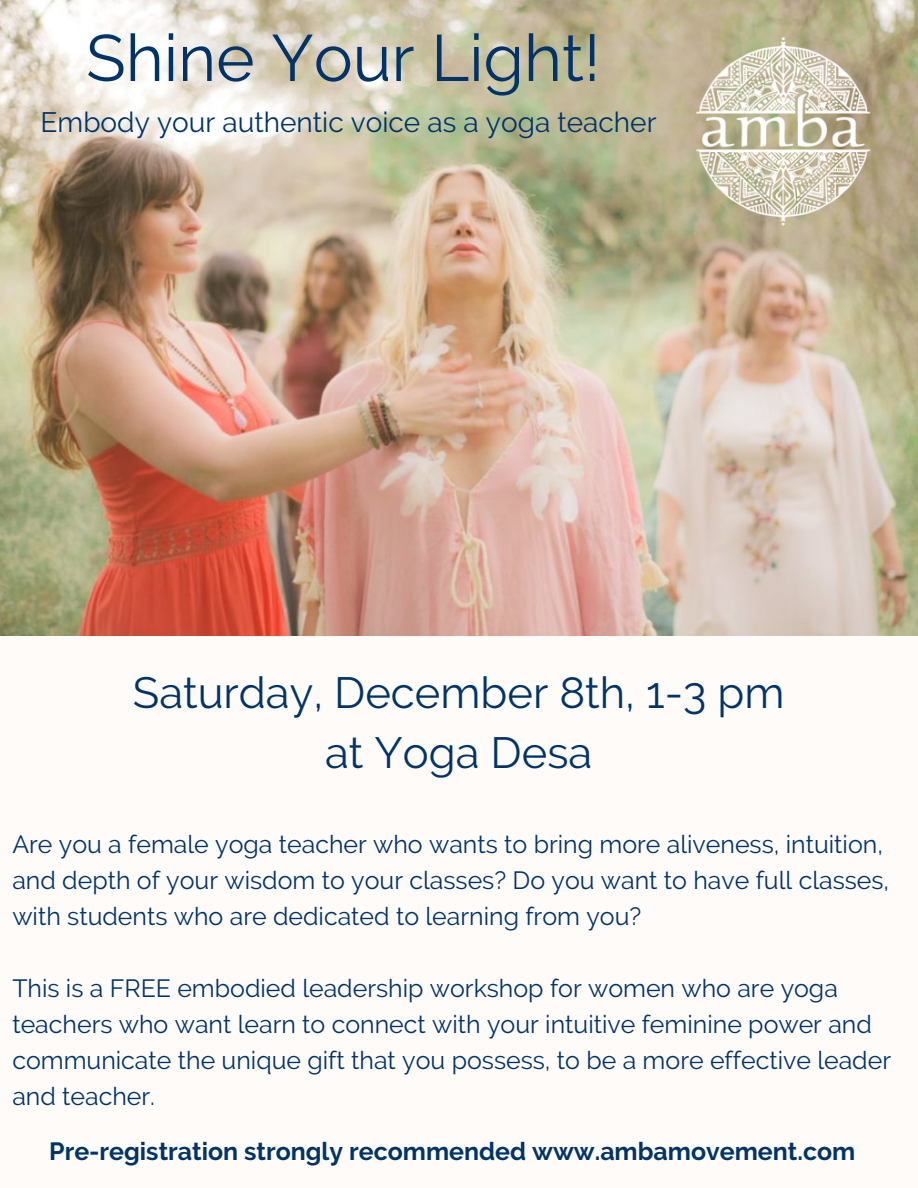
<style>
.page{position:relative;width:918px;height:1188px;background:#fffbf8}
.page>*{position:absolute;margin:0;border:0;box-sizing:border-box;transform-origin:0 0}
.t1{font:65.4px "Raleway";color:#003469}
.t2{font:43.65px/60.8px "Raleway";color:#003469;text-align:center}
.t3{font:28.05px "Raleway";color:#003469}
.t4{font:24.9px/36px "Raleway";color:#003469}
.t5{font:700 24.9px "Raleway";color:#003469}
</style>
<div class="page">
<img style="left:0;top:0;width:918px;height:636px">
<img style="left:646px;top:22px;width:272px;height:219px">
<h1 class="t1" style="left:86px;top:20px;width:516px">Shine Your Light!</h1>
<p class="t3" style="left:41px;top:105px;width:617px">Embody your authentic voice as a yoga teacher</p>
<h2 class="t2" style="left:133px;top:662px;width:653px">Saturday, December 8th, 1-3 pm at Yoga Desa</h2>
<p class="t4" style="left:12px;top:826px;width:878px">Are you a female yoga teacher who wants to bring more aliveness, intuition, and depth of your wisdom to your classes? Do you want to have full classes, with students who are dedicated to learning from you?</p>
<p class="t4" style="left:12px;top:970px;width:880px">This is a FREE embodied leadership workshop for women who are yoga teachers who want learn to connect with your intuitive feminine power and communicate the unique gift that you possess, to be a more effective leader and teacher.</p>
<p class="t5" style="left:49px;top:1136px;width:808px">Pre-registration strongly recommended www.ambamovement.com</p>
</div>
